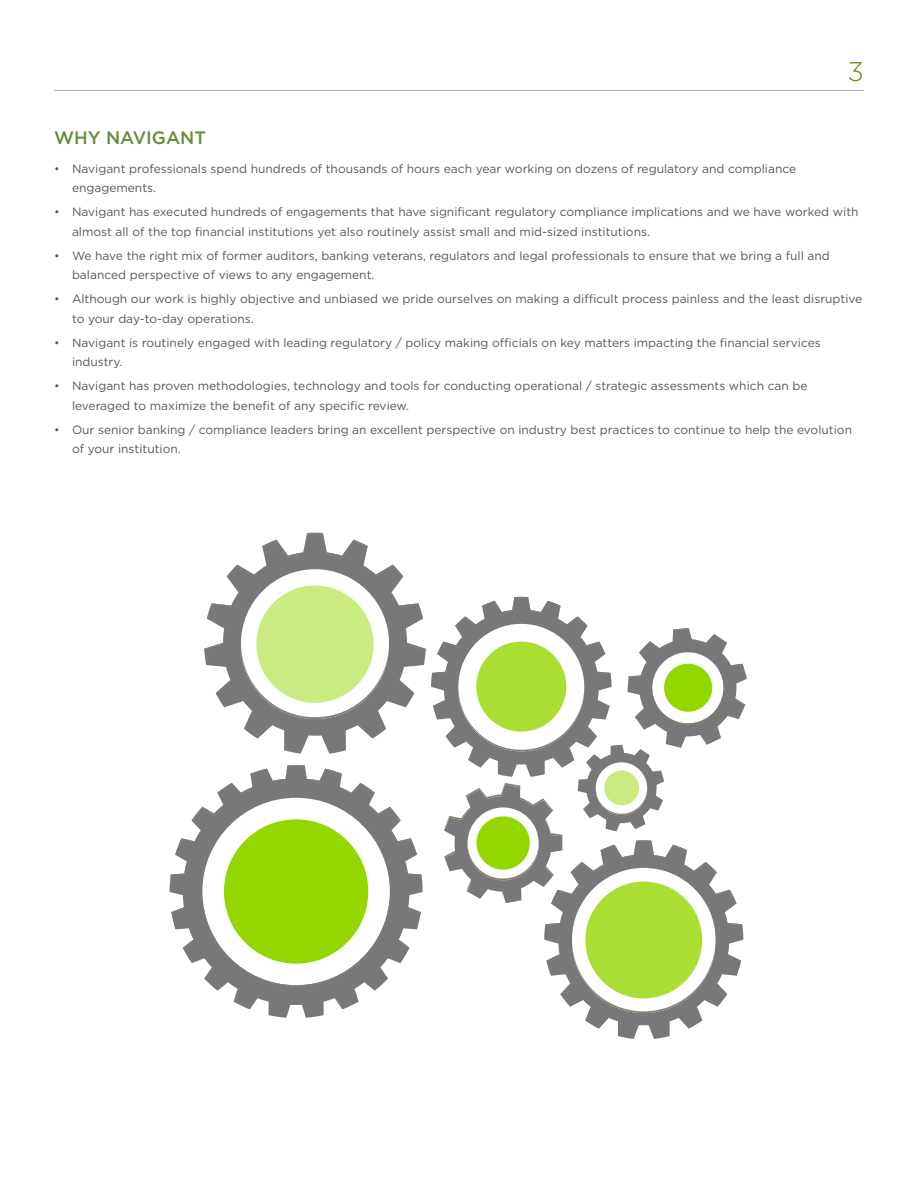
<style>
.page{position:relative;width:918px;height:1188px;background:#fff}
.page>*{position:absolute;margin:0;border:0;box-sizing:border-box;transform-origin:0 0}
.PAGE_-_Numbers_R{font:300 27px "Gotham";color:#6c8a1f}
.BOD_-_Copy_Headers{font:500 18px "Gotham";color:#648d3c}
.t1{font:12px/19.5px "Gotham";color:#545759}
.s1{font-weight:300}
</style>
<div class="page">
<hr style="left:54px;top:90px;width:810px;height:1px;background:#aaacad">
<svg style="left:226px;top:558px;width:178px;height:35px"></svg>
<svg style="left:363px;top:565px;width:40px;height:13px"></svg>
<svg style="left:262px;top:533px;width:106px;height:25px"></svg>
<svg style="left:227px;top:565px;width:40px;height:13px"></svg>
<svg style="left:170px;top:593px;width:577px;height:446px"></svg>
<div style="left:604px;top:771px;width:35px;height:34px;background:#c9eb80;border-radius:50%"></div>
<p class="PAGE_-_Numbers_R" style="left:848px;top:54px;width:18px">3</p>
<p class="BOD_-_Copy_Headers" style="left:54px;top:126px;width:154px">WHY NAVIGANT</p>
<p class="t1" style="left:72px;top:158px;width:726px;text-indent:-18px"><span class="s1">•</span> Navigant professionals spend hundreds of thousands of hours each year working on dozens of regulatory and compliance engagements.</p>
<p class="t1" style="left:72px;top:202px;width:788px;text-indent:-18px"><span class="s1">•</span> Navigant has executed hundreds of engagements that have significant regulatory compliance implications and we have worked with almost all of the top financial institutions yet also routinely assist small and mid-sized institutions.</p>
<p class="t1" style="left:72px;top:245px;width:759px;text-indent:-18px"><span class="s1">•</span> We have the right mix of former auditors, banking veterans, regulators and legal professionals to ensure that we bring a full and balanced perspective of views to any engagement.</p>
<p class="t1" style="left:72px;top:289px;width:792px;text-indent:-18px"><span class="s1">•</span> Although our work is highly objective and unbiased we pride ourselves on making a difficult process painless and the least disruptive to your day-to-day operations.</p>
<p class="t1" style="left:72px;top:332px;width:750px;text-indent:-18px"><span class="s1">•</span> Navigant is routinely engaged with leading regulatory / policy making officials on key matters impacting the financial services industry.</p>
<p class="t1" style="left:72px;top:376px;width:737px;text-indent:-18px"><span class="s1">•</span> Navigant has proven methodologies, technology and tools for conducting operational / strategic assessments which can be leveraged to maximize the benefit of any specific review.</p>
<p class="t1" style="left:72px;top:419px;width:782px;text-indent:-18px"><span class="s1">•</span> Our senior banking / compliance leaders bring an excellent perspective on industry best practices to continue to help the evolution of your institution.</p>
</div>
